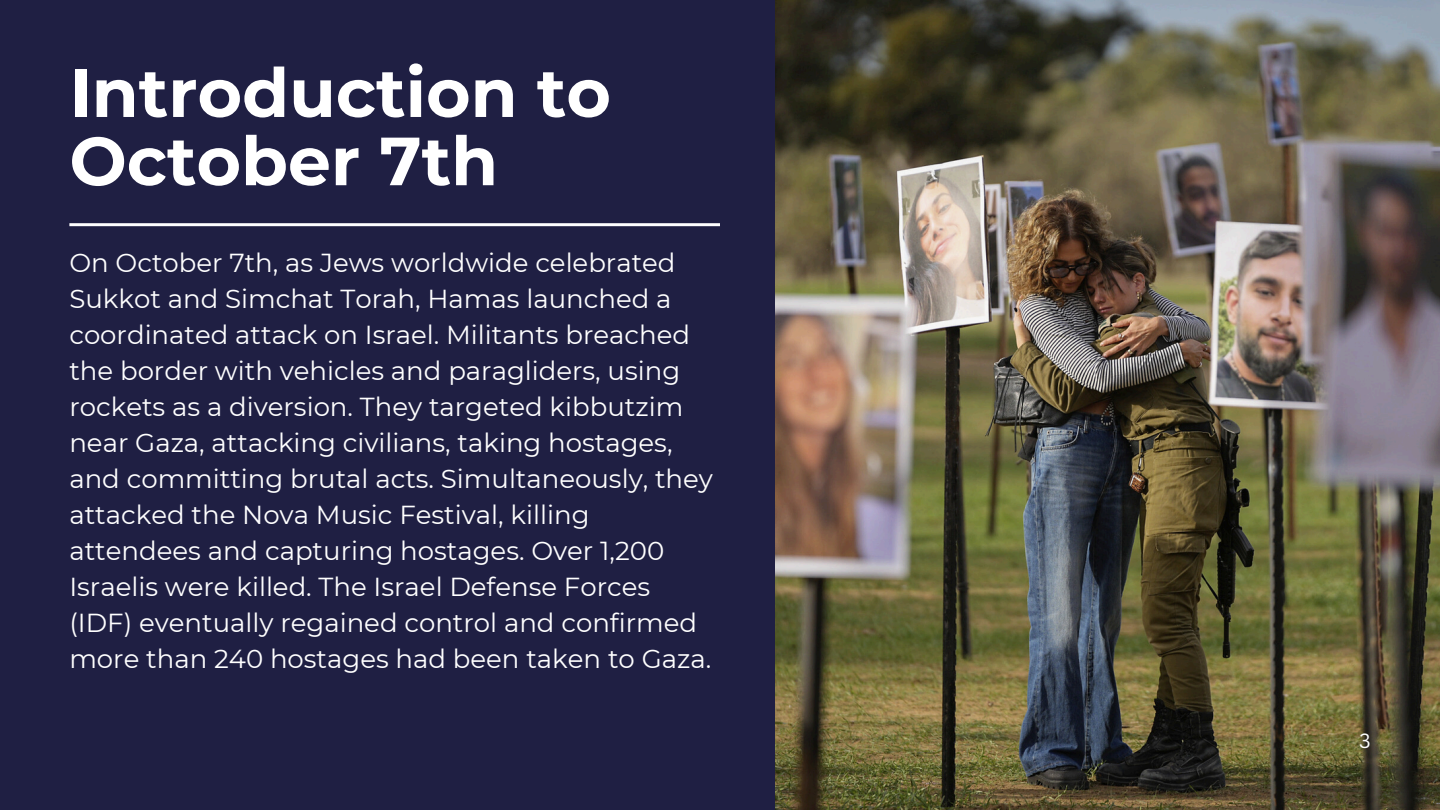
<style>
.page{position:relative;width:1440px;height:810px;background:#1f1f43}
.page>*{position:absolute;margin:0;border:0;box-sizing:border-box;transform-origin:0 0}
.t1{font:700 68px/68.2px "Montserrat";color:#fff}
.t2{font:26px/36px "Montserrat";color:#fff}
.t3{font:20px "Canva Sans";color:#fff}
</style>
<div class="page">
<img style="left:776px;top:0;width:664px;height:810px">
<hr style="left:69px;top:223px;width:651px;height:3px;background:#fff">
<h1 class="t1" style="left:69px;top:59px;width:543px">Introduction to<br>October 7th</h1>
<p class="t2" style="left:69px;top:245px;width:645px">On October 7th, as Jews worldwide celebrated Sukkot and Simchat Torah, Hamas launched a coordinated attack on Israel. Militants breached the border with vehicles and paragliders, using rockets as a diversion. They targeted kibbutzim near Gaza, attacking civilians, taking hostages, and committing brutal acts. Simultaneously, they attacked the Nova Music Festival, killing attendees and capturing hostages. Over 1,200<br>Israelis were killed. The Israel Defense Forces (IDF) eventually regained control and confirmed more than 240 hostages had been taken to Gaza.</p>
<p class="t3" style="left:1359px;top:727px;width:13px">3</p>
</div>
